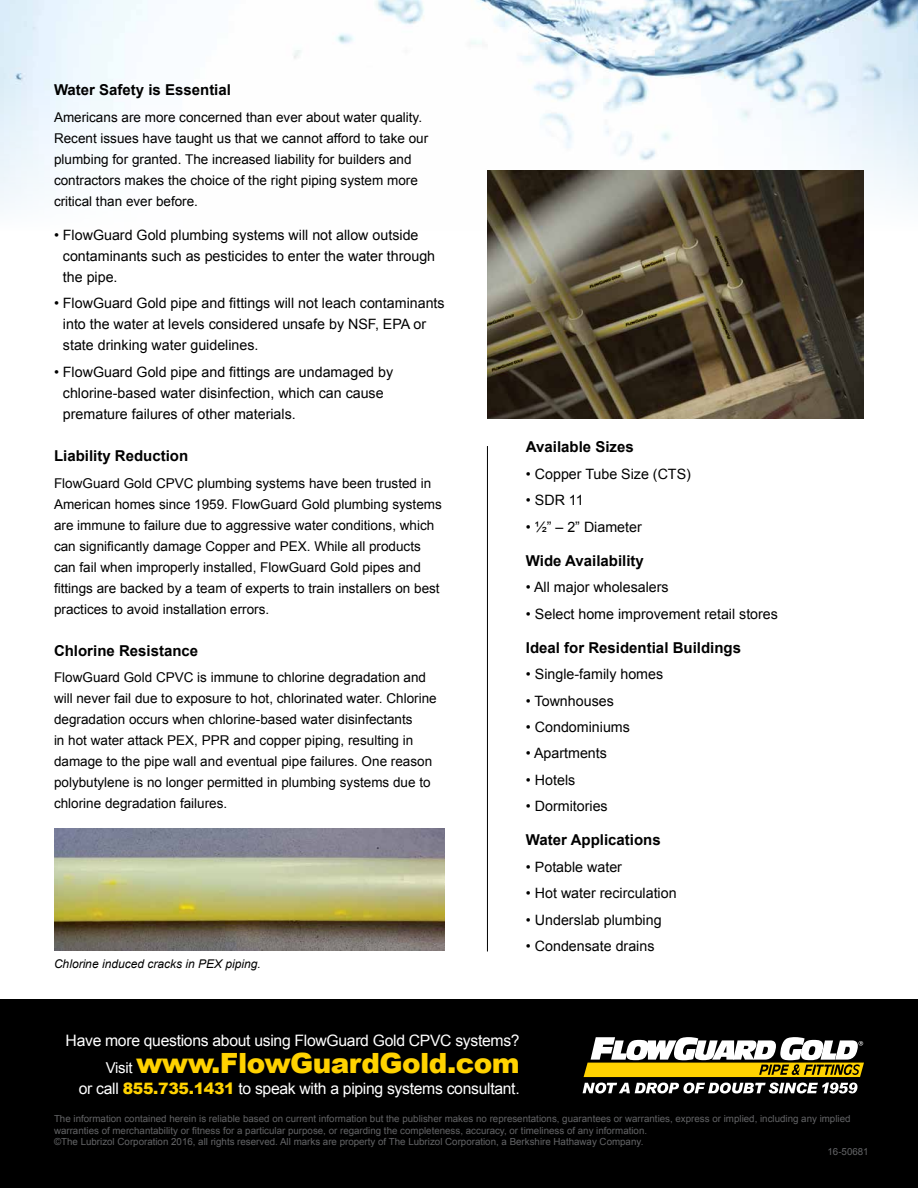
<style>
.page{position:relative;width:918px;height:1188px;background:#fff}
.page>*{position:absolute;margin:0;border:0;box-sizing:border-box;transform-origin:0 0}
.t1{font:900 27.9px "Arial";letter-spacing:-.02em;color:#ffd200}
.t2{font:15.75px "Arial";letter-spacing:-.02em;color:#fff}
.t3{font:700 15px "Arial";color:#000}
.t4{font:14.25px/21px "Arial";color:#000}
.t5{font:13.5px/21px "Arial";color:#000}
.t6{font:italic 12px "Arial";color:#000}
.t7{font:9.75px/11.7px "Arial";color:#636466}
.s1{font-weight:400;font-size:15px;color:#fff}
.s2{font-weight:900;color:#ffd200}
</style>
<div class="page">
<img style="left:0;top:0;width:918px;height:210px">
<hr style="left:487px;top:446px;width:1px;height:505px;background:#000">
<img style="left:487px;top:170px;width:377px;height:248px">
<img style="left:54px;top:828px;width:391px;height:122px">
<div style="left:0;top:999px;width:918px;height:189px;background:#000"></div>
<svg style="left:584px;top:1037px;width:280px;height:40px"></svg>
<svg style="left:583px;top:1083px;width:275px;height:10px"></svg>
<p class="t3" style="left:54px;top:80px;width:179px">Water Safety is Essential</p>
<p class="t5" style="left:54px;top:106px;width:376px">Americans are more concerned than ever about water quality.<br>Recent issues have taught us that we cannot afford to take our plumbing for granted. The increased liability for builders and contractors makes the choice of the right piping system more critical than ever before.</p>
<p class="t4" style="left:63px;top:225px;width:374px;text-indent:-9px">• FlowGuard Gold plumbing systems will not allow outside contaminants such as pesticides to enter the water through the pipe.</p>
<p class="t4" style="left:63px;top:293px;width:383px;text-indent:-9px">• FlowGuard Gold pipe and fittings will not leach contaminants into the water at levels considered unsafe by NSF, EPA or state drinking water guidelines.</p>
<p class="t4" style="left:63px;top:362px;width:332px;text-indent:-9px">• FlowGuard Gold pipe and fittings are undamaged by chlorine-based water disinfection, which can cause premature failures of other materials.</p>
<p class="t3" style="left:54px;top:446px;width:136px">Liability Reduction</p>
<p class="t5" style="left:54px;top:472px;width:389px">FlowGuard Gold CPVC plumbing systems have been trusted in American homes since 1959. FlowGuard Gold plumbing systems are immune to failure due to aggressive water conditions, which can significantly damage Copper and PEX. While all products can fail when improperly installed, FlowGuard Gold pipes and fittings are backed by a team of experts to train installers on best practices to avoid installation errors.</p>
<p class="t3" style="left:54px;top:641px;width:146px">Chlorine Resistance</p>
<p class="t5" style="left:54px;top:667px;width:384px">FlowGuard Gold CPVC is immune to chlorine degradation and will never fail due to exposure to hot, chlorinated water. Chlorine degradation occurs when chlorine-based water disinfectants<br>in hot water attack PEX, PPR and copper piping, resulting in damage to the pipe wall and eventual pipe failures. One reason polybutylene is no longer permitted in plumbing systems due to chlorine degradation failures.</p>
<p class="t6" style="left:54px;top:956px;width:208px">Chlorine induced cracks in PEX piping.</p>
<p class="t3" style="left:526px;top:437px;width:109px">Available Sizes</p>
<p class="t4" style="left:526px;top:464px;width:166px">• Copper Tube Size (CTS)</p>
<p class="t4" style="left:526px;top:490px;width:59px">• SDR 11</p>
<p class="t4" style="left:526px;top:516px;width:117px">• ½” – 2” Diameter</p>
<p class="t3" style="left:526px;top:551px;width:119px">Wide Availability</p>
<p class="t4" style="left:526px;top:577px;width:144px">• All major wholesalers</p>
<p class="t4" style="left:526px;top:603px;width:254px">• Select home improvement retail stores</p>
<p class="t3" style="left:526px;top:638px;width:217px">Ideal for Residential Buildings</p>
<p class="t4" style="left:526px;top:664px;width:139px">• Single-family homes</p>
<p class="t4" style="left:526px;top:690px;width:89px">• Townhouses</p>
<p class="t4" style="left:526px;top:717px;width:105px">• Condominiums</p>
<p class="t4" style="left:526px;top:743px;width:83px">• Apartments</p>
<p class="t4" style="left:526px;top:770px;width:51px">• Hotels</p>
<p class="t4" style="left:526px;top:796px;width:83px">• Dormitories</p>
<p class="t3" style="left:526px;top:830px;width:136px">Water Applications</p>
<p class="t4" style="left:526px;top:857px;width:98px">• Potable water</p>
<p class="t4" style="left:526px;top:883px;width:152px">• Hot water recirculation</p>
<p class="t4" style="left:526px;top:909px;width:137px">• Underslab plumbing</p>
<p class="t4" style="left:526px;top:936px;width:130px">• Condensate drains</p>
<p class="t2" style="left:66px;top:1030px;width:456px">Have more questions about using FlowGuard Gold CPVC systems?</p>
<h1 class="t1" style="left:106px;top:1047px;width:416px"><span class="s1">Visit</span> www.FlowGuardGold.com</h1>
<p class="t2" style="left:79px;top:1078px;width:442px">or call <span class="s2">855.735.1431</span> to speak with a piping systems consultant.</p>
<p class="t7" style="left:54px;top:1113px;width:798px">The information contained herein is reliable based on current information but the publisher makes no representations, guarantees or warranties, express or implied, including any implied warranties of merchantability or fitness for a particular purpose, or regarding the completeness, accuracy, or timeliness of any information.<br>©The Lubrizol Corporation 2016, all rights reserved. All marks are property of The Lubrizol Corporation, a Berkshire Hathaway Company.</p>
<p class="t7" style="left:828px;top:1146px;width:43px">16-50681</p>
</div>
